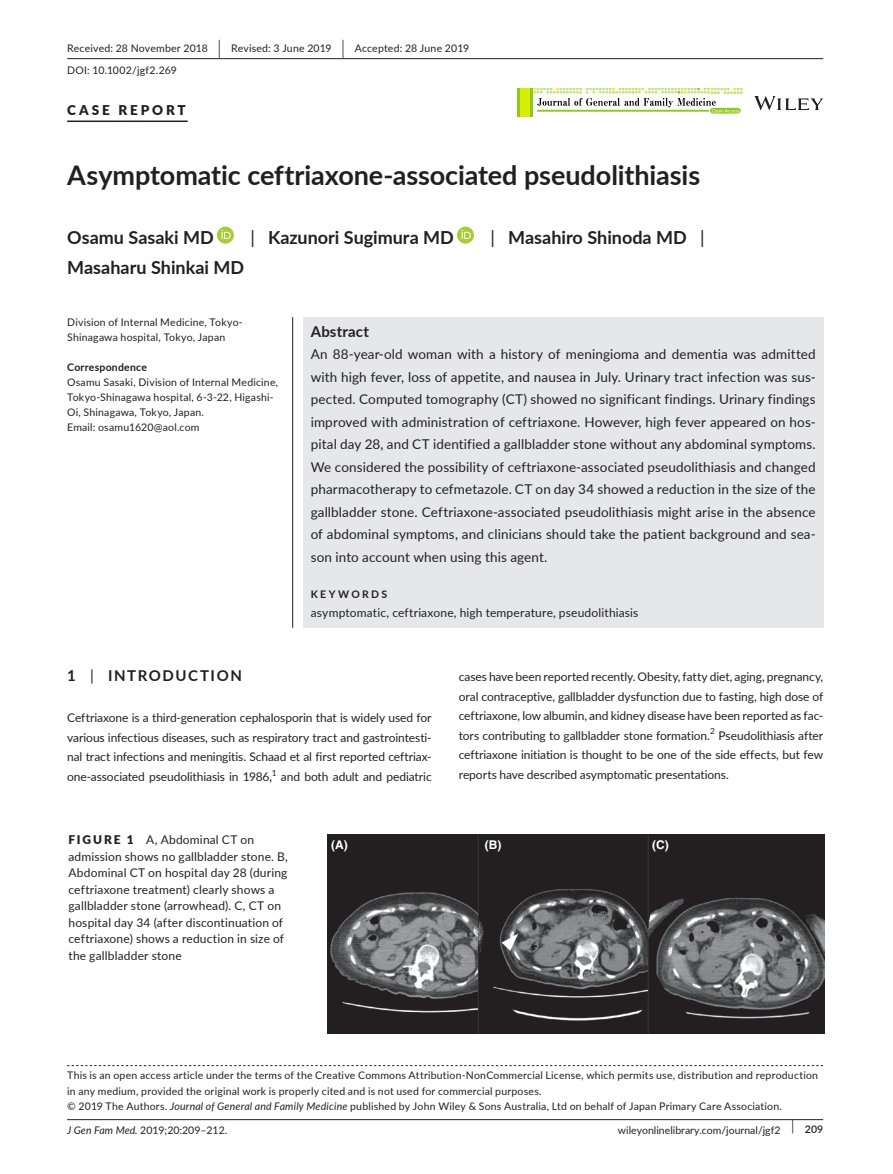
<style>
.page{position:relative;width:893px;height:1174px;background:#fff}
.page>*{position:absolute;margin:0;border:0;box-sizing:border-box;transform-origin:0 0}
.t1{font:700 27px "Lato";letter-spacing:-.005em;color:#231f20}
.t2{font:700 18px "Lato";color:#231f20}
.t3{font:700 15px "Lato";letter-spacing:.1em;color:#231f20}
.t4{font:700 15px "Lato";letter-spacing:.015em;color:#231f20}
.t5{font:13.5px/22.5px "Lato";letter-spacing:.01em;color:#231f20;text-align:justify}
.t6{font:900 13.5px "Lato";letter-spacing:.215em;color:#231f20}
.t7{font:12px/19.5px "Lato";letter-spacing:.01em;color:#231f20;text-align:justify}
.t8{font:700 12px "Helvetica";color:#fff}
.t9{font:10.5px/15px "Lato";letter-spacing:.02em;color:#231f20}
.t10{font:10.5px "Lato";color:#231f20}
.t11{font:700 10.5px "Lato";letter-spacing:.02em;color:#231f20}
.t12{font:700 10.5px "Lato";letter-spacing:.22em;color:#231f20}
.t13{font:8.4px "Lato";color:#231f20}
.s1{font-size:19.65px}
.s2{font-weight:400}
.s3{font-weight:900}
.s4{font-style:italic}
.s5{font-weight:600}
</style>
<div class="page">
<hr style="left:67px;top:1119px;width:756px;height:1px;background:#231f20">
<svg style="left:754px;top:96px;width:69px;height:14px"></svg>
<svg style="left:537px;top:98px;width:204px;height:16px"></svg>
<img style="left:534px;top:89px;width:208px;height:5px">
<div style="left:517px;top:89px;width:16px;height:28px;background:#8cc919"></div>
<div style="left:520px;top:89px;width:10px;height:28px;background:#d9ed09"></div>
<hr style="left:67px;top:58px;width:756px;height:1px;background:#231f20">
<hr style="left:67px;top:120px;width:121px;height:2px;background:#231f20">
<div style="left:217px;top:227px;width:17px;height:17px;background:#a5cd39;border-radius:50%"></div>
<svg style="left:221px;top:230px;width:10px;height:9px"></svg>
<svg style="left:457px;top:227px;width:17px;height:17px"></svg>
<svg style="left:462px;top:230px;width:9px;height:9px"></svg>
<svg style="left:67px;top:1065px;width:756px;height:1px"></svg>
<div style="left:303px;top:317px;width:520px;height:311px;background:#e6e7e9"></div>
<hr style="left:292px;top:317px;width:1px;height:311px;background:#231f20">
<img style="left:327px;top:834px;width:497px;height:199px">
<p class="t9" style="left:67px;top:37px;width:404px;line-height:21.8px">Received: 28 November 2018 <span class="s1">|</span> Revised: 3 June 2019 <span class="s1">|</span> Accepted: 28 June 2019<br>DOI: 10.1002/jgf2.269</p>
<p class="t6" style="left:67px;top:99px;width:120px">CASE REPORT</p>
<h1 class="t1" style="left:67px;top:155px;width:634px">Asymptomatic ceftriaxone‐associated pseudolithiasis</h1>
<h2 class="t2" style="left:67px;top:224px;width:148px">Osamu Sasaki MD</h2>
<h2 class="t2" style="left:250px;top:224px;width:205px"><span class="s2">|</span> Kazunori Sugimura MD</h2>
<h2 class="t2" style="left:490px;top:224px;width:216px"><span class="s2">|</span> Masahiro Shinoda MD <span class="s2">|</span></h2>
<h2 class="t2" style="left:67px;top:254px;width:178px">Masaharu Shinkai MD</h2>
<p class="t9" style="left:67px;top:314px;width:177px">Division of Internal Medicine, Tokyo‐<br>Shinagawa hospital, Tokyo, Japan</p>
<p class="t11" style="left:67px;top:359px;width:81px">Correspondence</p>
<p class="t9" style="left:67px;top:374px;width:212px">Osamu Sasaki, Division of Internal Medicine, Tokyo‐Shinagawa hospital, 6‐3‐22, Higashi‐ Oi, Shinagawa, Tokyo, Japan.<br>Email: osamu1620@aol.com</p>
<p class="t4" style="left:311px;top:320px;width:60px">Abstract</p>
<p class="t5" style="left:311px;top:342px;width:507px">An 88‐year‐old woman with a history of meningioma and dementia was admitted with high fever, loss of appetite, and nausea in July. Urinary tract infection was sus‐ pected. Computed tomography (CT) showed no significant findings. Urinary findings improved with administration of ceftriaxone. However, high fever appeared on hos‐ pital day 28, and CT identified a gallbladder stone without any abdominal symptoms.<br>We considered the possibility of ceftriaxone‐associated pseudolithiasis and changed pharmacotherapy to cefmetazole. CT on day 34 showed a reduction in the size of the gallbladder stone. Ceftriaxone‐associated pseudolithiasis might arise in the absence of abdominal symptoms, and clinicians should take the patient background and sea‐ son into account when using this agent.</p>
<p class="t12" style="left:311px;top:586px;width:78px">KEYWORDS</p>
<p class="t7" style="left:311px;top:602px;width:329px">asymptomatic, ceftriaxone, high temperature, pseudolithiasis</p>
<p class="t3" style="left:67px;top:664px;width:176px">1 <span class="s2">|</span> INTRODUCTION</p>
<p class="t7" style="left:67px;top:708px;width:366px">Ceftriaxone is a third‐generation cephalosporin that is widely used for various infectious diseases, such as respiratory tract and gastrointesti‐ nal tract infections and meningitis. Schaad et al first reported ceftriax‐ one‐associated pseudolithiasis in 1986,</p>
<p class="t13" style="left:272px;top:766px;width:6px">1</p>
<p class="t7" style="left:281px;top:766px;width:152px">and both adult and pediatric</p>
<p class="t7" style="left:459px;top:666px;width:366px">cases have been reported recently. Obesity, fatty diet, aging, pregnancy, oral contraceptive, gallbladder dysfunction due to fasting, high dose of ceftriaxone, low albumin, and kidney disease have been reported as fac‐ tors contributing to gallbladder stone formation.</p>
<p class="t13" style="left:710px;top:725px;width:6px">2</p>
<p class="t7" style="left:459px;top:725px;width:366px;text-indent:260px">Pseudolithiasis after ceftriaxone initiation is thought to be one of the side effects, but few reports have described asymptomatic presentations.</p>
<p class="t7" style="left:68px;top:831px;width:221px;line-height:16.5px;text-align:left"><span class="s3">FIGURE 1</span> A, Abdominal CT on admission shows no gallbladder stone. B, Abdominal CT on hospital day 28 (during ceftriaxone treatment) clearly shows a gallbladder stone (arrowhead). C, CT on hospital day 34 (after discontinuation of ceftriaxone) shows a reduction in size of the gallbladder stone</p>
<p class="t8" style="left:331px;top:837px;width:18px">(A)</p>
<p class="t8" style="left:485px;top:837px;width:18px">(B)</p>
<p class="t8" style="left:652px;top:837px;width:18px">(C)</p>
<p class="t9" style="left:67px;top:1067px;width:752px">This is an open access article under the terms of the Creative Commons Attribution‐NonCommercial License, which permits use, distribution and reproduction in any medium, provided the original work is properly cited and is not used for commercial purposes.<br>© 2019 The Authors. <span class="s4">Journal of General and Family Medicine</span> published by John Wiley &amp; Sons Australia, Ltd on behalf of Japan Primary Care Association.</p>
<p class="t10" style="left:67px;top:1122px;width:162px"><span class="s4">J Gen Fam Med.</span> 2019;20:209–212.</p>
<p class="t10" style="left:618px;top:1122px;width:207px">wileyonlinelibrary.com/journal/jgf2 <sup>|</sup> <span class="s5">209</span></p>
</div>
